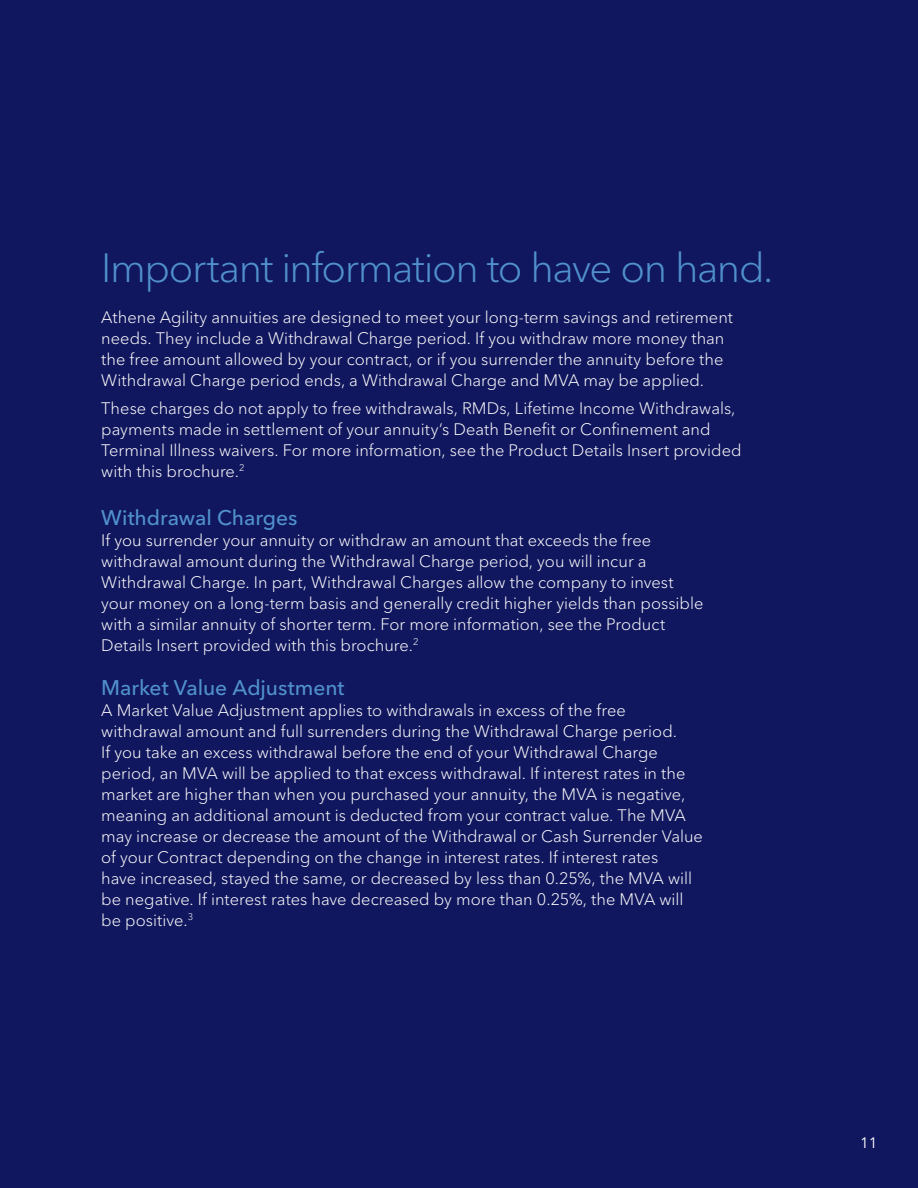
<style>
.page{position:relative;width:918px;height:1188px;background:#11175e}
.page>*{position:absolute;margin:0;border:0;box-sizing:border-box;transform-origin:0 0}
.t1{font:300 40.5px "Avenir Next LT Pro";letter-spacing:-.035em;color:#5091cd}
.t2{font:500 21px "Avenir Next LT Pro";letter-spacing:-.005em;color:#5091cd}
.t3{font:300 16.5px/21px "Avenir Next LT Pro";color:#fff}
.t4{font:15px "Avenir Next LT Pro";color:#fff}
</style>
<div class="page">
<h1 class="t1" style="left:101px;top:243px;width:674px">Important information to have on hand.</h1>
<p class="t3" style="left:101px;top:307px;width:633px">Athene Agility annuities are designed to meet your long-term savings and retirement needs. They include a Withdrawal Charge period. If you withdraw more money than the free amount allowed by your contract, or if you surrender the annuity before the Withdrawal Charge period ends, a Withdrawal Charge and MVA may be applied.</p>
<p class="t3" style="left:101px;top:397px;width:642px">These charges do not apply to free withdrawals, RMDs, Lifetime Income Withdrawals, payments made in settlement of your annuity’s Death Benefit or Confinement and Terminal Illness waivers. For more information, see the Product Details Insert provided with this brochure.<sup>2</sup></p>
<p class="t2" style="left:101px;top:505px;width:198px">Withdrawal Charges</p>
<p class="t3" style="left:101px;top:529px;width:604px">If you surrender your annuity or withdraw an amount that exceeds the free withdrawal amount during the Withdrawal Charge period, you will incur a Withdrawal Charge. In part, Withdrawal Charges allow the company to invest your money on a long-term basis and generally credit higher yields than possible with a similar annuity of shorter term. For more information, see the Product Details Insert provided with this brochure.<sup>2</sup></p>
<p class="t2" style="left:101px;top:675px;width:245px">Market Value Adjustment</p>
<p class="t3" style="left:101px;top:700px;width:603px">A Market Value Adjustment applies to withdrawals in excess of the free withdrawal amount and full surrenders during the Withdrawal Charge period.<br>If you take an excess withdrawal before the end of your Withdrawal Charge period, an MVA will be applied to that excess withdrawal. If interest rates in the market are higher than when you purchased your annuity, the MVA is negative, meaning an additional amount is deducted from your contract value. The MVA may increase or decrease the amount of the Withdrawal or Cash Surrender Value of your Contract depending on the change in interest rates. If interest rates<br>have increased, stayed the same, or decreased by less than 0.25%, the MVA will be negative. If interest rates have decreased by more than 0.25%, the MVA will be positive.<sup>3</sup></p>
<p class="t4" style="left:860px;top:1133px;width:19px">11</p>
</div>
